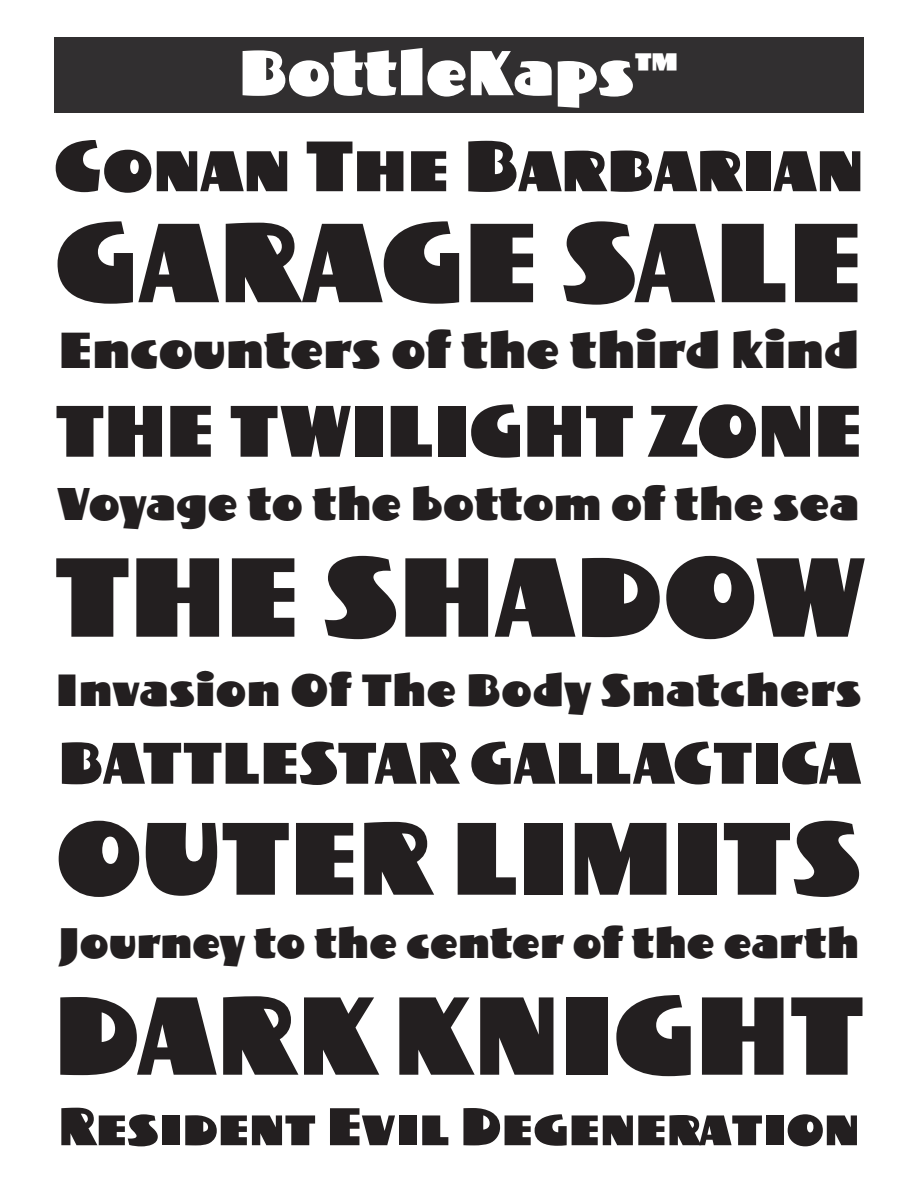
<style>
.page{position:relative;width:918px;height:1188px;background:#fff}
.page>*{position:absolute;margin:0;border:0;box-sizing:border-box;transform-origin:0 0}
.t1{font:106.5px "Bottle Kaps";letter-spacing:.015em;color:#231f20}
.t2{font:105px "Bottle Kaps";letter-spacing:.005em;color:#231f20}
.t3{font:97.5px "Bottle Kaps";color:#231f20}
.t4{font:69px "Bottle Kaps";color:#231f20}
.t5{font:67.5px "Bottle Kaps Sm Cap";color:#231f20}
.t6{font:60px "Bottle Kaps";color:#fff}
.t7{font:55.5px "Bottle Kaps";color:#231f20}
.t8{font:50.25px "Bottle Kaps Sm Cap";color:#231f20}
.t9{font:48px "Bottle Kaps";color:#231f20}
.t10{font:43.5px "Bottle Kaps";color:#231f20}
.t11{font:42.75px "Bottle Kaps";letter-spacing:.01em;color:#231f20}
.t12{font:40.5px "Bottle Kaps";color:#231f20}
</style>
<div class="page">
<div style="left:54px;top:37px;width:810px;height:75px;background:#312f30"></div>
<h3 class="t6" style="left:239px;top:34px;width:442px">BottleKaps<sup>™</sup></h3>
<h3 class="t5" style="left:54px;top:123px;width:812px">Conan The Barbarian</h3>
<h1 class="t1" style="left:55px;top:194px;width:810px">GARAGE SALE</h1>
<p class="t9" style="left:59px;top:320px;width:802px">Encounters of the third kind</p>
<h3 class="t4" style="left:56px;top:387px;width:808px">THE TWILIGHT ZONE</h3>
<p class="t10" style="left:59px;top:476px;width:802px">Voyage to the bottom of the sea</p>
<h1 class="t1" style="left:55px;top:529px;width:810px">THE SHADOW</h1>
<p class="t11" style="left:56px;top:662px;width:807px">Invasion Of The Body Snatchers</p>
<h3 class="t7" style="left:59px;top:728px;width:802px">BATTLESTAR GALLACTICA</h3>
<h3 class="t3" style="left:56px;top:796px;width:807px">OUTER LIMITS</h3>
<p class="t12" style="left:59px;top:917px;width:802px">Journey to the center of the earth</p>
<h2 class="t2" style="left:54px;top:968px;width:811px">DARK KNIGHT</h2>
<p class="t8" style="left:58px;top:1094px;width:803px">Resident Evil Degeneration</p>
</div>
